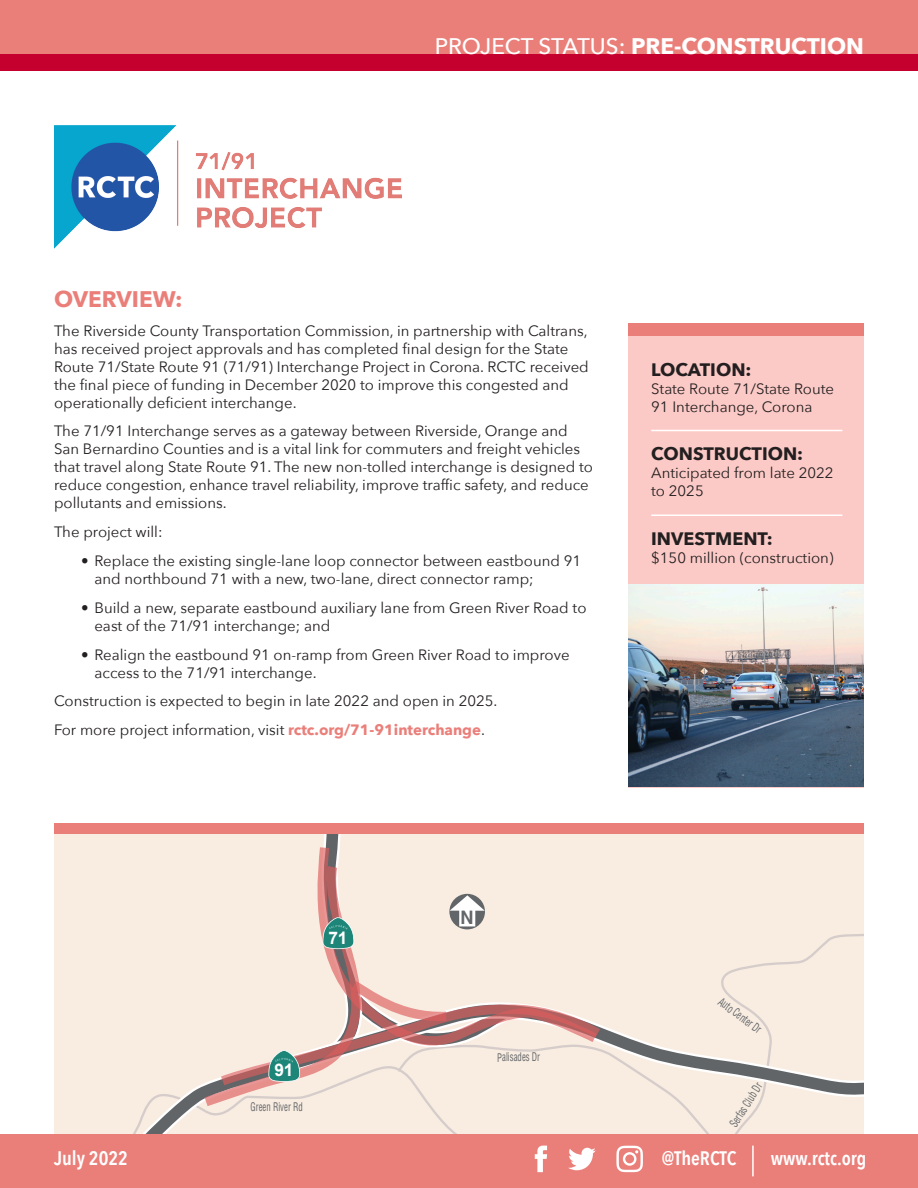
<style>
.page{position:relative;width:918px;height:1188px;background:#fff}
.page>*{position:absolute;margin:0;border:0;box-sizing:border-box;transform-origin:0 0}
.t1{font:700 22.5px "Avenir Next";color:#fff}
.t2{font:700 22.5px "Avenir Next";color:#ea7f7a}
.t3{font:600 19.5px "Avenir Next Condensed";color:#fff}
.t4{font:700 18.6px "Helvetica";color:#636669}
.t5{font:700 18px "Avenir Next";color:#231f20}
.t6{font:700 17.4px "Arial";color:#fff}
.t7{font:15px/18px "Avenir Next";color:#231f20}
.t8{font:condensed 11.55px "Helvetica";color:#626568;scale:.75 1}
.s1{font-weight:500}
.s2{font-weight:700;color:#ea7f7a}
</style>
<div class="page">
<div style="left:54px;top:823px;width:810px;height:328px;background:#ea7f7a"></div>
<div style="left:0;top:0;width:918px;height:70px;background:#c5002e"></div>
<div style="left:629px;top:323px;width:235px;height:464px;background:#ea7f7a"></div>
<div style="left:629px;top:336px;width:235px;height:451px;background:#fccac6"></div>
<div style="left:0;top:1134px;width:918px;height:54px;background:#ea7f7a"></div>
<div style="left:0;top:0;width:918px;height:54px;background:#ea7f7a"></div>
<div style="left:54px;top:834px;width:810px;height:300px;background:#f9ede2"></div>
<svg style="left:133px;top:1083px;width:72px;height:51px"></svg>
<svg style="left:205px;top:834px;width:659px;height:300px"></svg>
<img style="left:54px;top:126px;width:348px;height:123px">
<svg style="left:535px;top:1146px;width:12px;height:26px"></svg>
<svg style="left:568px;top:1148px;width:28px;height:22px"></svg>
<svg style="left:616px;top:1146px;width:27px;height:26px"></svg>
<hr style="left:752px;top:1146px;width:2px;height:30px;background:#fff">
<hr style="left:651px;top:430px;width:191px;height:1px;background:#fff">
<hr style="left:651px;top:514px;width:191px;height:2px;background:#fff">
<img style="left:629px;top:584px;width:235px;height:203px">
<p class="t1" style="left:435px;top:27px;width:431px"><span class="s1">PROJECT STATUS:</span> PRE-CONSTRUCTION</p>
<p class="t2" style="left:54px;top:279px;width:130px">OVERVIEW:</p>
<p class="t7" style="left:54px;top:321px;width:536px">The Riverside County Transportation Commission, in partnership with Caltrans, has received project approvals and has completed final design for the State Route 71/State Route 91 (71/91) Interchange Project in Corona. RCTC received the final piece of funding in December 2020 to improve this congested and operationally deficient interchange.</p>
<p class="t7" style="left:54px;top:422px;width:541px">The 71/91 Interchange serves as a gateway between Riverside, Orange and San Bernardino Counties and is a vital link for commuters and freight vehicles that travel along State Route 91. The new non-tolled interchange is designed to reduce congestion, enhance travel reliability, improve traffic safety, and reduce pollutants and emissions.</p>
<p class="t7" style="left:54px;top:522px;width:110px">The project will:</p>
<p class="t7" style="left:94px;top:551px;width:488px;text-indent:-14px">• Replace the existing single-lane loop connector between eastbound 91 and northbound 71 with a new, two-lane, direct connector ramp;</p>
<p class="t7" style="left:94px;top:598px;width:494px;text-indent:-14px">• Build a new, separate eastbound auxiliary lane from Green River Road to east of the 71/91 interchange; and</p>
<p class="t7" style="left:94px;top:645px;width:477px;text-indent:-14px">• Realign the eastbound 91 on-ramp from Green River Road to improve access to the 71/91 interchange.</p>
<p class="t7" style="left:54px;top:692px;width:445px">Construction is expected to begin in late 2022 and open in 2025.</p>
<p class="t7" style="left:54px;top:720px;width:433px">For more project information, visit <span class="s2">rctc.org/71-91interchange</span>.</p>
<p class="t5" style="left:651px;top:354px;width:102px">LOCATION:</p>
<p class="t7" style="left:651px;top:379px;width:184px">State Route 71/State Route<br>91 Interchange, Corona</p>
<p class="t5" style="left:651px;top:438px;width:154px">CONSTRUCTION:</p>
<p class="t7" style="left:651px;top:463px;width:184px">Anticipated from late 2022 to 2025</p>
<p class="t5" style="left:651px;top:523px;width:123px">INVESTMENT:</p>
<p class="t7" style="left:651px;top:548px;width:184px">$150 million (construction)</p>
<p class="t3" style="left:54px;top:1141px;width:75px">July 2022</p>
<p class="t6" style="left:328px;top:926px;width:21px">71</p>
<p class="t6" style="left:274px;top:1059px;width:21px">91</p>
<p class="t8" style="left:251px;top:1100px;width:71px">Green River Rd</p>
<p class="t4" style="left:461px;top:906px;width:15px">N</p>
<p class="t8" style="left:497px;top:1050px;width:59px">Palisades Dr</p>
<p class="t8" style="left:724px;top:994px;width:69px;rotate:37deg">Auto Center Dr</p>
<p class="t8" style="left:727px;top:1122px;width:68px;rotate:-58deg">Serfas Club Dr</p>
<p class="t3" style="left:662px;top:1141px;width:76px">@TheRCTC</p>
<p class="t3" style="left:771px;top:1141px;width:97px">www.rctc.org</p>
</div>
